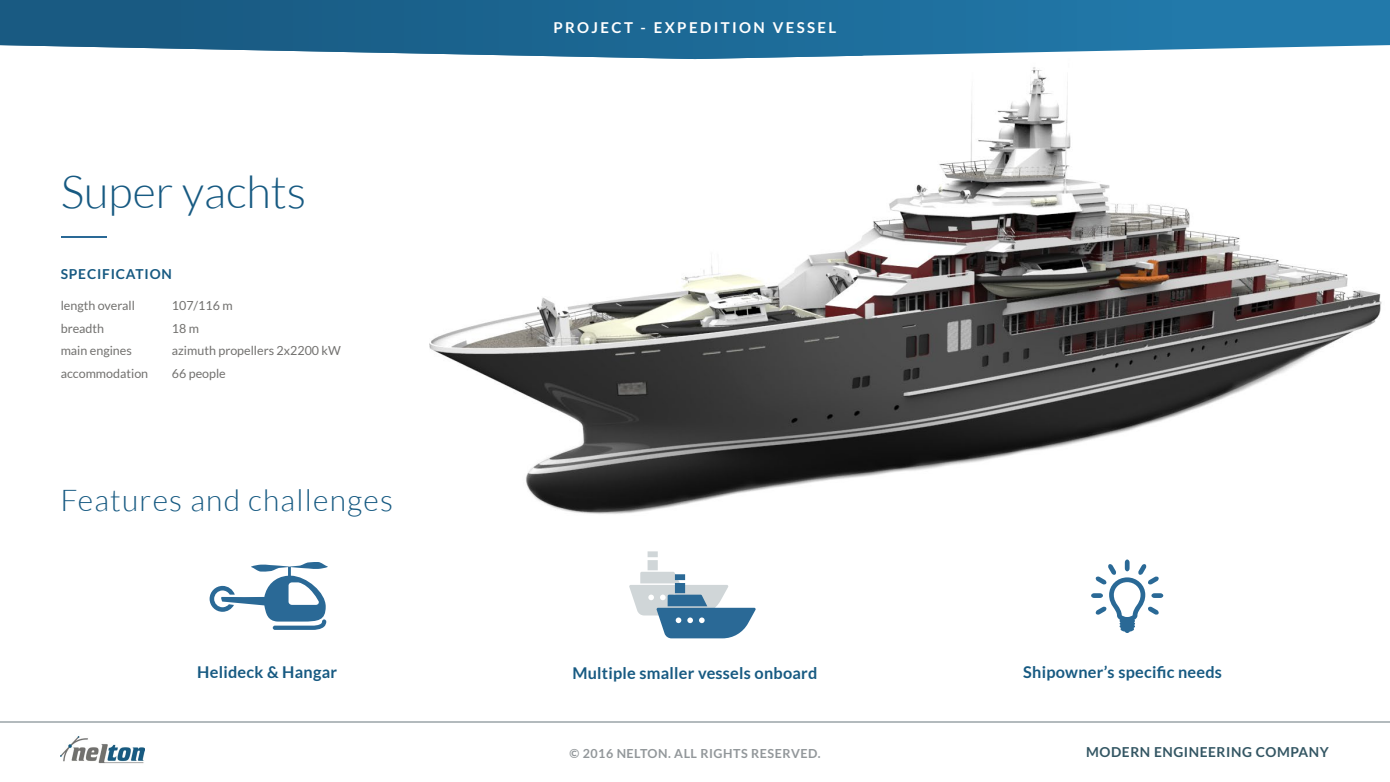
<style>
.page{position:relative;width:1390px;height:782px;background:#fff}
.page>*{position:absolute;margin:0;border:0;box-sizing:border-box;transform-origin:0 0}
.t1{font:300 45px "Lato";color:#175a82}
.t2{font:300 30px "Lato";letter-spacing:.04em;color:#175a82}
.t3{font:700 16.25px "Lato";letter-spacing:.015em;color:#175a82}
.t4{font:700 15px "Lato";letter-spacing:.16em;color:#fff}
.t5{font:700 13.75px "Lato";letter-spacing:.04em;color:#335663}
.t6{font:700 13.75px "Lato";letter-spacing:.06em;color:#175a82}
.t7{font:12.5px/22.5px "Lato";color:#72716f}
.t8{font:700 12.5px "Lato";letter-spacing:.04em;color:#92979a}
</style>
<div class="page">
<img style="left:60px;top:736px;width:85px;height:28px">
<hr style="left:0;top:721px;width:1389px;height:1px;background:#b3babd">
<img style="left:429px;top:59px;width:953px;height:455px">
<hr style="left:61px;top:236px;width:45px;height:1px;background:#2a6996">
<svg style="left:209px;top:562px;width:119px;height:67px"></svg>
<svg style="left:629px;top:551px;width:126px;height:87px"></svg>
<svg style="left:1091px;top:559px;width:72px;height:74px"></svg>
<svg style="left:0;top:0;width:1389px;height:59px;background:#377aa2"></svg>
<h1 class="t1" style="left:61px;top:163px;width:247px">Super yachts</h1>
<p class="t6" style="left:61px;top:266px;width:113px">SPECIFICATION</p>
<p class="t7" style="left:61px;top:294px;width:89px">length overall breadth<br>main engines accommodation</p>
<p class="t7" style="left:172px;top:294px;width:170px">107/116 m<br>18 m<br>azimuth propellers 2x2200 kW<br>66 people</p>
<h2 class="t2" style="left:61px;top:481px;width:334px">Features and challenges</h2>
<p class="t4" style="left:553px;top:18px;width:284px">PROJECT - EXPEDITION VESSEL</p>
<h3 class="t3" style="left:197px;top:661px;width:141px">Helideck &amp; Hangar</h3>
<h3 class="t3" style="left:572px;top:662px;width:246px">Multiple smaller vessels onboard</h3>
<h3 class="t3" style="left:1023px;top:662px;width:200px">Shipowner’s specific needs</h3>
<p class="t8" style="left:569px;top:745px;width:252px">© 2016 NELTON. ALL RIGHTS RESERVED.</p>
<p class="t5" style="left:1086px;top:742px;width:244px">MODERN ENGINEERING COMPANY</p>
</div>
